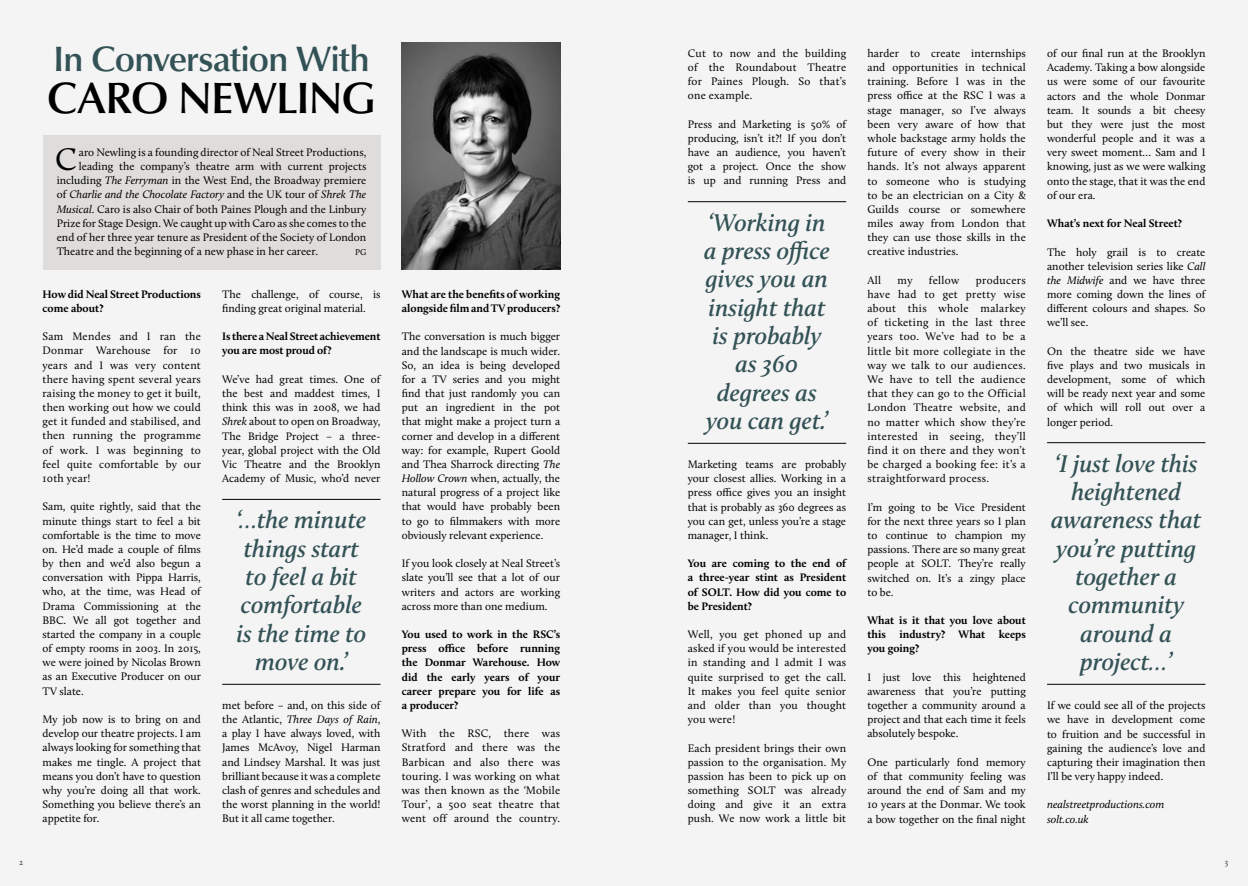
<style>
.page{position:relative;width:1248px;height:886px;background:#fff}
.page>*{position:absolute;margin:0;border:0;box-sizing:border-box;transform-origin:0 0}
.t1{font:500 45px "Classico URW";letter-spacing:-.02em;color:#000}
.t2{font:500 36.25px "Classico URW";letter-spacing:-.02em;color:#335256}
.t3{font:32.38px "Calluna";color:#000}
.t4{font:italic 600 25px/28.4px "Calluna";color:#335256;text-align:center}
.t5{font:11.25px/14.1px "Calluna";color:#000;text-align:justify}
.t6{font:700 11.25px/14.1px "Calluna";color:#000}
.t7{font:italic 11.25px/14.1px "Calluna";color:#000}
.t8{font:8.75px "Calluna";color:#3c3c3b}
.t9{font:8.75px "Calluna";color:#000}
.s1{font-style:italic}
.s2{font-style:normal}
</style>
<div class="page">
<div style="left:624px;top:0;width:623px;height:886px;background:#f5f4f4"></div>
<div style="left:0;top:0;width:624px;height:886px;background:#f5f4f4"></div>
<div style="left:43px;top:135px;width:337px;height:134px;background:#dfdddb"></div>
<hr style="left:687px;top:201px;width:159px;height:1px;background:#000">
<hr style="left:687px;top:443px;width:159px;height:1px;background:#000">
<hr style="left:1046px;top:442px;width:159px;height:1px;background:#000">
<hr style="left:1046px;top:684px;width:159px;height:1px;background:#000">
<hr style="left:222px;top:499px;width:158px;height:1px;background:#000">
<hr style="left:222px;top:684px;width:158px;height:1px;background:#000">
<img style="left:402px;top:43px;width:158px;height:226px">
<h2 class="t2" style="left:54px;top:31px;width:317px">In Conversation With</h2>
<h1 class="t1" style="left:47px;top:65px;width:331px">CARO NEWLING</h1>
<h3 class="t3" style="left:55px;top:140px;width:23px">C</h3>
<p class="t5" style="left:79px;top:145px;width:289px">aro Newling is a founding director of Neal Street Productions,</p>
<p class="t5" style="left:79px;top:159px;width:289px">leading the company’s theatre arm with current projects</p>
<p class="t5" style="left:57px;top:173px;width:311px">including <span class="s1">The Ferryman</span> in the West End, the Broadway premiere</p>
<p class="t7" style="left:57px;top:187px;width:311px"><span class="s2">of</span> Charlie and the Chocolate Factory <span class="s2">and the UK tour of</span> Shrek The</p>
<p class="t5" style="left:57px;top:202px;width:311px"><span class="s1">Musical</span>. Caro is also Chair of both Paines Plough and the Linbury</p>
<p class="t5" style="left:57px;top:216px;width:311px">Prize for Stage Design. We caught up with Caro as she comes to the</p>
<p class="t5" style="left:57px;top:230px;width:311px">end of her three year tenure as President of the Society of London</p>
<p class="t5" style="left:57px;top:244px;width:263px">Theatre and the beginning of a new phase in her career.</p>
<p class="t9" style="left:355px;top:247px;width:13px">PG</p>
<p class="t6" style="left:43px;top:287px;width:160px">How did Neal Street Productions come about?</p>
<p class="t5" style="left:43px;top:329px;width:160px">Sam Mendes and I ran the Donmar Warehouse for 10 years and I was very content there having spent several years raising the money to get it built, then working out how we could get it funded and stabilised, and then running the programme of work. I was beginning to feel quite comfortable by our 10th year!</p>
<p class="t5" style="left:43px;top:499px;width:160px">Sam, quite rightly, said that the minute things start to feel a bit comfortable is the time to move on. He’d made a couple of films by then and we’d also begun a conversation with Pippa Harris, who, at the time, was Head of Drama Commissioning at the BBC. We all got together and started the company in a couple of empty rooms in 2003. In 2015, we were joined by Nicolas Brown as an Executive Producer on our TV slate.</p>
<p class="t5" style="left:43px;top:712px;width:160px">My job now is to bring on and develop our theatre projects. I am always looking for something that makes me tingle. A project that means you don’t have to question why you’re doing all that work.<br>Something you believe there’s an appetite for.</p>
<p class="t5" style="left:222px;top:287px;width:160px">The challenge, of course, is finding great original material.</p>
<p class="t6" style="left:222px;top:329px;width:160px">Is there a Neal Street achievement you are most proud of?</p>
<p class="t5" style="left:222px;top:372px;width:160px">We’ve had great times. One of the best and maddest times, I think this was in 2008, we had <span class="s1">Shrek</span> about to open on Broadway, The Bridge Project – a three&shy;year, global project with the Old Vic Theatre and the Brooklyn Academy of Music, who’d never</p>
<h3 class="t4" style="left:236px;top:505px;width:131px">‘…the minute things start to feel a bit comfortable is the time to move on.’</h3>
<p class="t5" style="left:222px;top:698px;width:160px">met before – and, on this side of the Atlantic, <span class="s1">Three Days of Rain</span>, a play I have always loved, with James McAvoy, Nigel Harman and Lindsey Marshal. It was just brilliant because it was a complete clash of genres and schedules and the worst planning in the world!<br>But it all came together.</p>
<p class="t6" style="left:402px;top:287px;width:160px">What are the benefits of working alongside film and TV producers?</p>
<p class="t5" style="left:402px;top:329px;width:160px">The conversation is much bigger and the landscape is much wider.<br>So, an idea is being developed for a TV series and you might find that just randomly you can put an ingredient in the pot that might make a project turn a corner and develop in a different way: for example, Rupert Goold and Thea Sharrock directing <span class="s1">The Hollow Crown</span> when, actually, the natural progress of a project like that would have probably been to go to filmmakers with more obviously relevant experience.</p>
<p class="t5" style="left:402px;top:556px;width:160px">If you look closely at Neal Street’s slate you’ll see that a lot of our writers and actors are working across more than one medium.</p>
<p class="t6" style="left:402px;top:627px;width:160px;text-align:justify">You used to work in the RSC’s press office before running the Donmar Warehouse. How did the early years of your career prepare you for life as a producer?</p>
<p class="t5" style="left:402px;top:726px;width:160px">With the RSC, there was Stratford and there was the Barbican and also there was touring. I was working on what was then known as the ‘Mobile Tour’, a 500 seat theatre that went off around the country.</p>
<p class="t5" style="left:687px;top:46px;width:160px">Cut to now and the building of the Roundabout Theatre for Paines Plough. So that’s one example.</p>
<p class="t5" style="left:687px;top:117px;width:160px">Press and Marketing is 50% of producing, isn’t it?! If you don’t have an audience, you haven’t got a project. Once the show is up and running Press and</p>
<h3 class="t4" style="left:704px;top:208px;width:127px">‘Working in a press office gives you an insight that is probably as 360 degrees as you can get.’</h3>
<p class="t5" style="left:687px;top:457px;width:160px">Marketing teams are probably your closest allies. Working in a press office gives you an insight that is probably as 360 degrees as you can get, unless you’re a stage manager, I think.</p>
<p class="t6" style="left:687px;top:556px;width:160px;text-align:justify">You are coming to the end of a three-year stint as President of SOLT. How did you come to be President?</p>
<p class="t5" style="left:687px;top:627px;width:160px">Well, you get phoned up and asked if you would be interested in standing and I admit I was quite surprised to get the call.<br>It makes you feel quite senior and older than you thought you were!</p>
<p class="t5" style="left:687px;top:740px;width:160px">Each president brings their own passion to the organisation. My passion has been to pick up on something SOLT was already doing and give it an extra push. We now work a little bit</p>
<p class="t5" style="left:867px;top:46px;width:160px">harder to create internships and opportunities in technical training. Before I was in the press office at the RSC I was a stage manager, so I’ve always been very aware of how that whole backstage army holds the future of every show in their hands. It’s not always apparent to someone who is studying to be an electrician on a City &amp; Guilds course or somewhere miles away from London that they can use those skills in the creative industries.</p>
<p class="t5" style="left:867px;top:273px;width:15px">All</p>
<p class="t5" style="left:897px;top:273px;width:16px">my</p>
<p class="t5" style="left:928px;top:273px;width:32px">fellow</p>
<p class="t5" style="left:867px;top:273px;width:160px;text-indent:108px">producers have had to get pretty wise about this whole malarkey of ticketing in the last three years too. We’ve had to be a little bit more collegiate in the way we talk to our audiences.<br>We have to tell the audience that they can go to the Official London Theatre website, and no matter which show they’re interested in seeing, they’ll find it on there and they won’t be charged a booking fee: it’s a straightforward process.</p>
<p class="t5" style="left:867px;top:500px;width:160px">I’m going to be Vice President for the next three years so I plan to continue to champion my passions. There are so many great people at SOLT. They’re really switched on. It’s a zingy place to be.</p>
<p class="t6" style="left:867px;top:613px;width:160px;text-align:justify">What is it that you love about this industry? What keeps you going?</p>
<p class="t5" style="left:867px;top:670px;width:160px">I just love this heightened awareness that you’re putting together a community around a project and that each time it feels absolutely bespoke.</p>
<p class="t5" style="left:867px;top:755px;width:160px">One particularly fond memory of that community feeling was around the end of Sam and my 10 years at the Donmar. We took a bow together on the final night</p>
<p class="t5" style="left:1046px;top:46px;width:160px">of our final run at the Brooklyn Academy. Taking a bow alongside us were some of our favourite actors and the whole Donmar team. It sounds a bit cheesy but they were just the most wonderful people and it was a very sweet moment… Sam and I knowing, just as we were walking onto the stage, that it was the end of our era.</p>
<p class="t6" style="left:1046px;top:216px;width:136px">What’s next for Neal Street?</p>
<p class="t5" style="left:1046px;top:245px;width:160px">The holy grail is to create another television series like <span class="s1">Call the Midwife</span> and we have three more coming down the lines of different colours and shapes. So we’ll see.</p>
<p class="t5" style="left:1046px;top:344px;width:160px">On the theatre side we have five plays and two musicals in development, some of which will be ready next year and some of which will roll out over a longer period.</p>
<h3 class="t4" style="left:1050px;top:449px;width:152px">‘I just love this heightened awareness that you’re putting together a community around a project…’</h3>
<p class="t5" style="left:1046px;top:698px;width:160px">If we could see all of the projects we have in development come to fruition and be successful in gaining the audience’s love and capturing their imagination then I’ll be very happy indeed.</p>
<p class="t7" style="left:1046px;top:797px;width:119px">nealstreetproductions.com solt.co.uk</p>
<p class="t8" style="left:19px;top:856px;width:6px">2</p>
<p class="t8" style="left:1224px;top:856px;width:5px">3</p>
</div>
